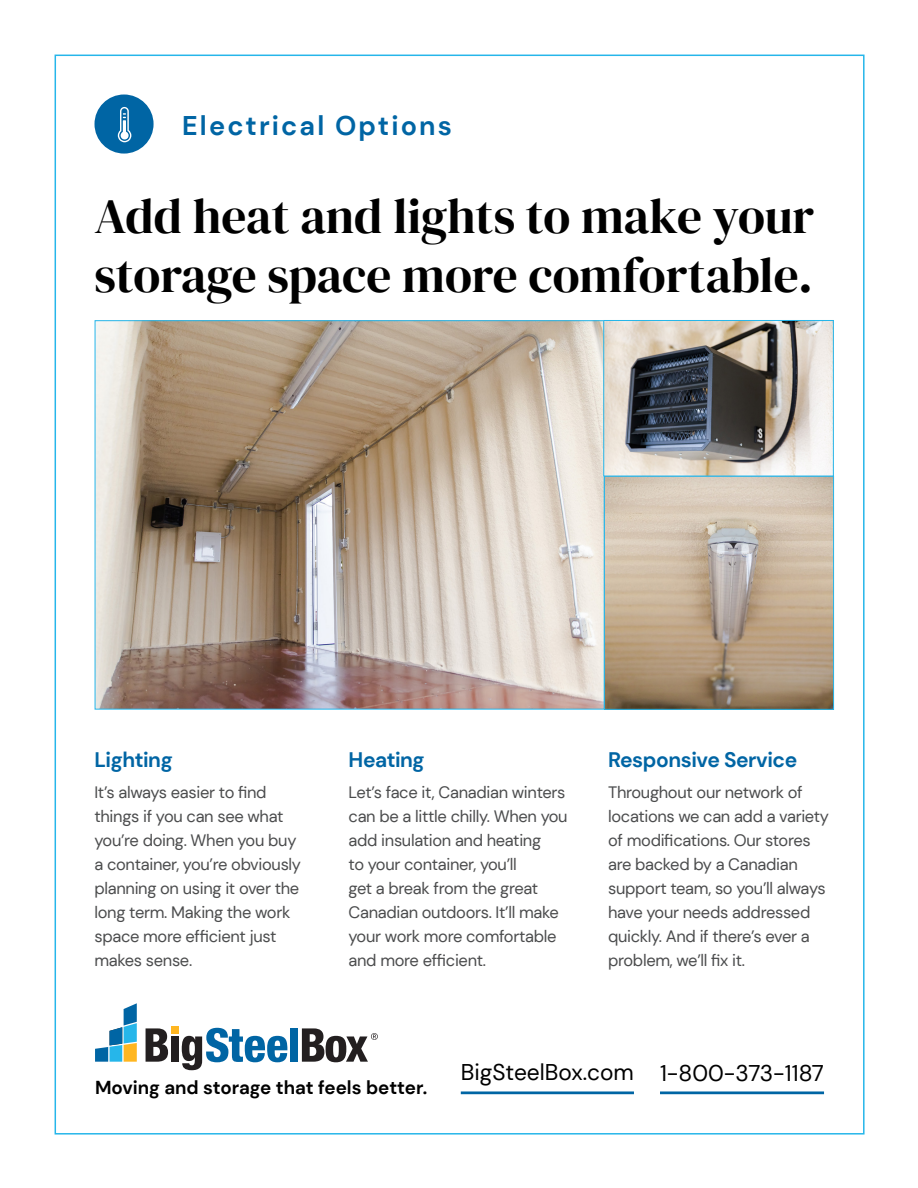
<style>
.page{position:relative;width:918px;height:1188px;background:#fff}
.page>*{position:absolute;margin:0;border:0;box-sizing:border-box;transform-origin:0 0}
.t1{font:49.35px/59.1px "DM Serif Display";color:#000}
.t2{font:700 27px "DM Sans";letter-spacing:.08em;color:#0065a4}
.t3{font:22.65px "DM Sans";color:#000}
.Bullets2{font:700 21px "DM Sans";letter-spacing:-.02em;color:#0065a4}
.t4{font:700 18.75px "DM Sans";color:#000}
.Bullets2-2{font:16.5px/24px "DM Sans";letter-spacing:-.02em;color:#4b4c4d}
</style>
<div class="page">
<hr style="left:461px;top:1091px;width:173px;height:3px;background:#0065a4">
<hr style="left:660px;top:1091px;width:164px;height:3px;background:#0065a4">
<svg style="left:146px;top:1028px;width:22px;height:34px"></svg>
<div style="left:171px;top:1036px;width:8px;height:26px;background:#231f20"></div>
<svg style="left:182px;top:1028px;width:105px;height:42px"></svg>
<div style="left:291px;top:1028px;width:7px;height:34px;background:#0065a4"></div>
<div style="left:171px;top:1026px;width:8px;height:8px;background:#ffb620"></div>
<svg style="left:95px;top:1003px;width:42px;height:59px"></svg>
<svg style="left:302px;top:1028px;width:76px;height:34px"></svg>
<div style="left:94px;top:94px;width:60px;height:60px;background:#0065a4;border-radius:30px"></div>
<svg style="left:118px;top:107px;width:13px;height:35px"></svg>
<img style="left:97px;top:322px;width:735px;height:386px">
<div style="left:604px;top:320px;width:230px;height:156px;border:1px solid #26b6ea"></div>
<div style="left:604px;top:476px;width:230px;height:234px;border:1px solid #26b6ea"></div>
<p class="t2" style="left:182px;top:109px;width:271px">Electrical Options</p>
<p class="t1" style="left:94px;top:187px;width:721px">Add heat and lights to make your storage space more comfortable.</p>
<p class="Bullets2" style="left:94px;top:747px;width:80px">Lighting</p>
<p class="Bullets2-2" style="left:94px;top:780px;width:208px">It’s always easier to find things if you can see what you’re doing. When you buy a container, you’re obviously planning on using it over the long term. Making the work space more efficient just makes sense.</p>
<p class="Bullets2" style="left:349px;top:747px;width:77px">Heating</p>
<p class="Bullets2-2" style="left:349px;top:780px;width:221px">Let’s face it, Canadian winters can be a little chilly. When you add insulation and heating<br>to your container, you’ll<br>get a break from the great<br>Canadian outdoors. It’ll make your work more comfortable and more efficient.</p>
<p class="Bullets2" style="left:608px;top:747px;width:191px">Responsive Service</p>
<p class="Bullets2-2" style="left:608px;top:780px;width:222px">Throughout our network of locations we can add a variety of modifications. Our stores are backed by a Canadian support team, so you’ll always have your needs addressed quickly. And if there’s ever a problem, we’ll fix it.</p>
<p class="t4" style="left:95px;top:1076px;width:334px">Moving and storage that feels better.</p>
<h3 class="t3" style="left:461px;top:1058px;width:365px">BigSteelBox.com 1-800-373-1187</h3>
</div>
